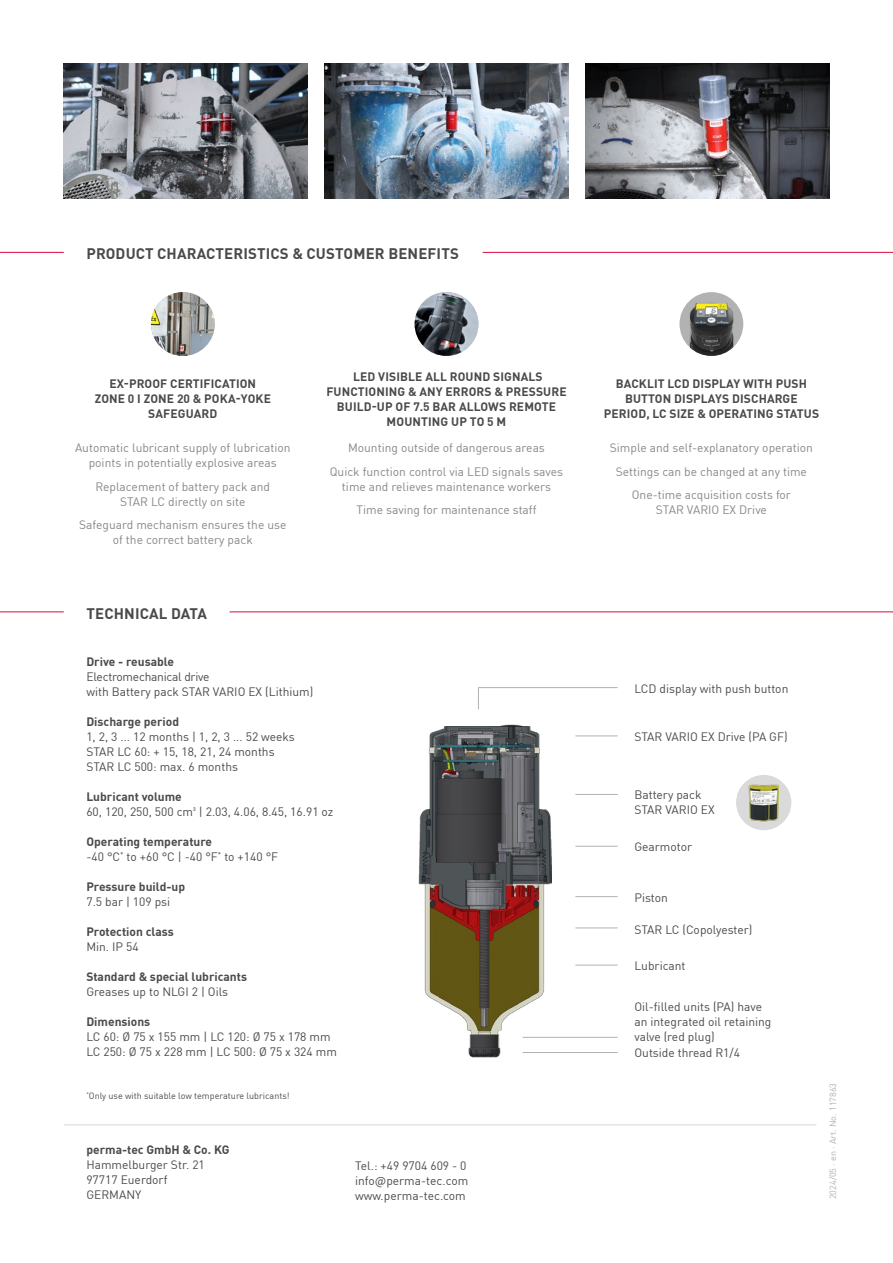
<style>
.page{position:relative;width:893px;height:1263px;background:#fff}
.page>*{position:absolute;margin:0;border:0;box-sizing:border-box;transform-origin:0 0}
.t1{font:700 15px "DIN Pro";letter-spacing:.01em;color:#4a4a49}
.t2{font:12px/15px "DIN Pro";color:#4a4a49}
.t3{font:12px/23.5px "DIN Pro";color:#878787;text-align:center}
.t4{font:700 12px/15px "DIN Pro";letter-spacing:.01em;color:#4a4a49;text-align:center}
.t5{font:9px "DIN Pro";color:#4a4a49}
.t6{font:9px "DIN Pro";color:#b3b2b2}
.s1{font-weight:700}
</style>
<div class="page">
<hr style="left:64px;top:1124px;width:752px;height:1px;background:#dadada">
<img style="left:325px;top:64px;width:243px;height:135px">
<img style="left:64px;top:64px;width:244px;height:135px">
<img style="left:585px;top:64px;width:244px;height:135px">
<hr style="left:575px;top:794px;width:43px;height:1px;background:#b3b2b2">
<hr style="left:575px;top:735px;width:43px;height:1px;background:#b3b2b2">
<hr style="left:575px;top:846px;width:43px;height:1px;background:#b3b2b2">
<hr style="left:575px;top:896px;width:43px;height:1px;background:#b3b2b2">
<hr style="left:575px;top:927px;width:43px;height:1px;background:#b3b2b2">
<hr style="left:575px;top:965px;width:43px;height:1px;background:#b3b2b2">
<hr style="left:523px;top:1052px;width:95px;height:1px;background:#b3b2b2">
<hr style="left:523px;top:1037px;width:95px;height:1px;background:#b3b2b2">
<svg style="left:478px;top:687px;width:140px;height:23px"></svg>
<img style="left:419px;top:724px;width:132px;height:333px">
<img style="left:415px;top:292px;width:63px;height:64px;border-radius:32px">
<div style="left:679px;top:292px;width:64px;height:64px;background:#b3b2b2;border-radius:50%"></div>
<img style="left:689px;top:303px;width:44px;height:53px">
<img style="left:151px;top:292px;width:64px;height:64px;border-radius:32px">
<div style="left:736px;top:775px;width:55px;height:55px;background:#dadada;border-radius:50%"></div>
<img style="left:748px;top:784px;width:31px;height:38px">
<hr style="left:230px;top:611px;width:663px;height:1px;background:#dd083b">
<hr style="left:0;top:611px;width:64px;height:1px;background:#dd083b">
<hr style="left:483px;top:252px;width:410px;height:1px;background:#dd083b">
<hr style="left:0;top:252px;width:64px;height:1px;background:#dd083b">
<p class="t1" style="left:86px;top:242px;width:374px">PRODUCT CHARACTERISTICS &amp; CUSTOMER BENEFITS</p>
<p class="t4" style="left:95px;top:375px;width:178px">EX-PROOF CERTIFICATION<br>ZONE 0 I ZONE 20 &amp; POKA-YOKE<br>SAFEGUARD</p>
<p class="t3" style="left:75px;top:440px;width:217px;line-height:15px">Automatic lubricant supply of lubrication points in potentially explosive areas</p>
<p class="t3" style="left:96px;top:478px;width:176px;line-height:15px">Replacement of battery pack and<br>STAR LC directly on site</p>
<p class="t3" style="left:79px;top:517px;width:209px;line-height:15px">Safeguard mechanism ensures the use of the correct battery pack</p>
<p class="t1" style="left:86px;top:602px;width:122px">TECHNICAL DATA</p>
<p class="t4" style="left:326px;top:368px;width:242px">LED VISIBLE ALL ROUND SIGNALS<br>FUNCTIONING &amp; ANY ERRORS &amp; PRESSURE<br>BUILD-UP OF 7.5 BAR ALLOWS REMOTE<br>MOUNTING UP TO 5 M</p>
<p class="t3" style="left:330px;top:435px;width:235px">Mounting outside of dangerous areas<br>Quick function control via LED signals saves</p>
<p class="t3" style="left:342px;top:474px;width:211px">time and relieves maintenance workers<br>Time saving for maintenance staff</p>
<p class="t4" style="left:604px;top:375px;width:217px">BACKLIT LCD DISPLAY WITH PUSH<br>BUTTON DISPLAYS DISCHARGE<br>PERIOD, LC SIZE &amp; OPERATING STATUS</p>
<p class="t3" style="left:610px;top:435px;width:205px">Simple and self-explanatory operation<br>Settings can be changed at any time<br>One-time acquisition costs for</p>
<p class="t3" style="left:656px;top:497px;width:113px">STAR VARIO EX Drive</p>
<p class="t4" style="left:86px;top:653px;width:89px">Drive - reusable</p>
<p class="t2" style="left:86px;top:668px;width:228px">Electromechanical drive<br>with Battery pack STAR VARIO EX (Lithium)</p>
<p class="t4" style="left:86px;top:713px;width:94px">Discharge period</p>
<p class="t2" style="left:86px;top:728px;width:210px">1, 2, 3 ... 12 months | 1, 2, 3 ... 52 weeks<br>STAR LC 60: + 15, 18, 21, 24 months<br>STAR LC 500: max. 6 months</p>
<p class="t4" style="left:86px;top:788px;width:97px">Lubricant volume</p>
<p class="t2" style="left:86px;top:803px;width:249px">60, 120, 250, 500 cm³ | 2.03, 4.06, 8.45, 16.91 oz</p>
<p class="t2" style="left:86px;top:833px;width:193px"><span class="s1">Operating temperature<br></span>-40 °C<sup>*</sup> to +60 °C | -40 °F<sup>*</sup> to +140 °F</p>
<p class="t4" style="left:86px;top:878px;width:100px">Pressure build-up</p>
<p class="t2" style="left:86px;top:893px;width:85px">7.5 bar | 109 psi</p>
<p class="t4" style="left:86px;top:923px;width:89px">Protection class</p>
<p class="t2" style="left:86px;top:938px;width:54px">Min. IP 54</p>
<p class="t4" style="left:86px;top:968px;width:162px">Standard &amp; special lubricants</p>
<p class="t2" style="left:86px;top:983px;width:143px">Greases up to NLGI 2 | Oils</p>
<p class="t4" style="left:86px;top:1013px;width:65px">Dimensions</p>
<p class="t2" style="left:86px;top:1028px;width:252px">LC 60: Ø 75 x 155 mm | LC 120: Ø 75 x 178 mm<br>LC 250: Ø 75 x 228 mm | LC 500: Ø 75 x 324 mm</p>
<p class="t5" style="left:86px;top:1089px;width:205px"><sup>*</sup>Only use with suitable low temperature lubricants!</p>
<p class="t6" style="left:826px;top:1199px;width:118px;rotate:-90deg">2024/05 · en · Art. No. 117863</p>
<p class="t2" style="left:634px;top:680px;width:155px">LCD display with push button</p>
<p class="t2" style="left:634px;top:728px;width:155px">STAR VARIO EX Drive (PA GF)</p>
<p class="t2" style="left:634px;top:786px;width:82px">Battery pack<br>STAR VARIO EX</p>
<p class="t2" style="left:634px;top:839px;width:59px">Gearmotor</p>
<p class="t2" style="left:634px;top:890px;width:35px">Piston</p>
<p class="t2" style="left:634px;top:921px;width:120px">STAR LC (Copolyester)</p>
<p class="t2" style="left:634px;top:957px;width:53px">Lubricant</p>
<p class="t2" style="left:634px;top:998px;width:139px">Oil-filled units (PA) have an integrated oil retaining valve (red plug)</p>
<p class="t2" style="left:634px;top:1044px;width:107px">Outside thread R1/4</p>
<p class="t4" style="left:86px;top:1141px;width:145px">perma-tec GmbH &amp; Co. KG</p>
<p class="t2" style="left:86px;top:1156px;width:120px">Hammelburger Str. 21<br>97717 Euerdorf<br>GERMANY</p>
<p class="t2" style="left:355px;top:1157px;width:115px">Tel.: +49 9704 609 - 0 info@perma-tec.com www.perma-tec.com</p>
</div>
